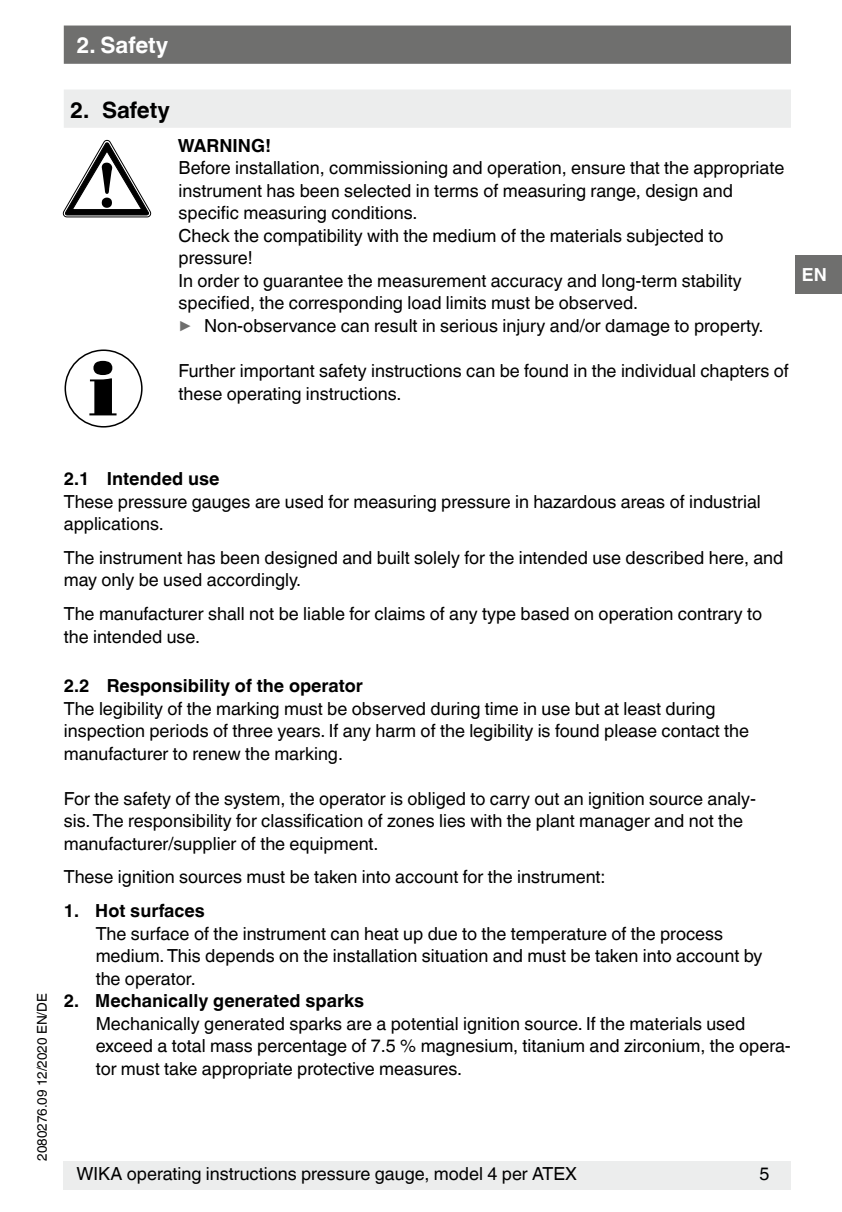
<style>
.page{position:relative;width:842px;height:1212px;background:#fff}
.page>*{position:absolute;margin:0;border:0;box-sizing:border-box;transform-origin:0 0}
.t1{font:700 22.5px "Helvetica World";color:#fff}
.t2{font:700 22.5px "Helvetica World";color:#000}
.t3{font:18px/22.5px "Helvetica World";color:#000}
.t4{font:700 18px "Helvetica World";color:#000}
.t5{font:700 18px "Helvetica World";color:#fff}
.t6{font:13.5px "Helvetica World";color:#000}
.s1{font-size:16.88px;color:#6f6f6e}
</style>
<div class="page">
<div style="left:64px;top:1161px;width:727px;height:29px;background:#eceded"></div>
<div style="left:64px;top:26px;width:727px;height:38px;background:#6f6f6e;border:2px solid #6f6f6e"></div>
<div style="left:795px;top:255px;width:47px;height:38px;background:#6f6f6e"></div>
<div style="left:64px;top:90px;width:727px;height:38px;background:#eceded"></div>
<svg style="left:63px;top:140px;width:88px;height:77px"></svg>
<svg style="left:89px;top:361px;width:28px;height:54px"></svg>
<div style="left:65px;top:349px;width:78px;height:78px;border:2px solid #000;border-radius:50%"></div>
<p class="t1" style="left:77px;top:36px;width:93px">2. Safety</p>
<p class="t2" style="left:70px;top:102px;width:101px">2. Safety</p>
<p class="t4" style="left:178px;top:139px;width:95px">WARNING!</p>
<p class="t3" style="left:179px;top:159px;width:607px">Before installation, commissioning and operation, ensure that the appropriate instrument has been selected in terms of measuring range, design and specific measuring conditions.<br>Check the compatibility with the medium of the materials subjected to pressure!<br>In order to guarantee the measurement accuracy and long-term stability specified, the corresponding load limits must be observed.<br><span class="s1">▶</span> Non-observance can result in serious injury and/or damage to property.</p>
<p class="t3" style="left:179px;top:361px;width:612px">Further important safety instructions can be found in the individual chapters of these operating instructions.</p>
<p class="t5" style="left:802px;top:264px;width:27px">EN</p>
<p class="t6" style="left:37px;top:1161px;width:169px;rotate:-90deg">2080276.09 12/2020 EN/DE</p>
<p class="t4" style="left:64px;top:472px;width:157px">2.1 Intended use</p>
<p class="t3" style="left:64px;top:492px;width:698px">These pressure gauges are used for measuring pressure in hazardous areas of industrial applications.</p>
<p class="t3" style="left:64px;top:548px;width:721px">The instrument has been designed and built solely for the intended use described here, and may only be used accordingly.</p>
<p class="t3" style="left:64px;top:604px;width:700px">The manufacturer shall not be liable for claims of any type based on operation contrary to the intended use.</p>
<p class="t4" style="left:64px;top:679px;width:301px">2.2 Responsibility of the operator</p>
<p class="t3" style="left:64px;top:699px;width:687px">The legibility of the marking must be observed during time in use but at least during inspection periods of three years. If any harm of the legibility is found please contact the manufacturer to renew the marking.</p>
<p class="t3" style="left:64px;top:789px;width:694px">For the safety of the system, the operator is obliged to carry out an ignition source analy&shy;sis. The responsibility for classification of zones lies with the plant manager and not the manufacturer/supplier of the equipment.</p>
<p class="t3" style="left:64px;top:867px;width:543px">These ignition sources must be taken into account for the instrument:</p>
<p class="t4" style="left:64px;top:904px;width:143px">1. Hot surfaces</p>
<p class="t3" style="left:96px;top:924px;width:668px">The surface of the instrument can heat up due to the temperature of the process medium. This depends on the installation situation and must be taken into account by the operator.</p>
<p class="t4" style="left:64px;top:994px;width:302px">2. Mechanically generated sparks</p>
<p class="t3" style="left:96px;top:1014px;width:697px">Mechanically generated sparks are a potential ignition source. If the materials used exceed a total mass percentage of 7.5 % magnesium, titanium and zirconium, the opera&shy;tor must take appropriate protective measures.</p>
<p class="t3" style="left:76px;top:1164px;width:502px">WIKA operating instructions pressure gauge, model 4 per ATEX</p>
<p class="t3" style="left:759px;top:1164px;width:12px">5</p>
</div>
